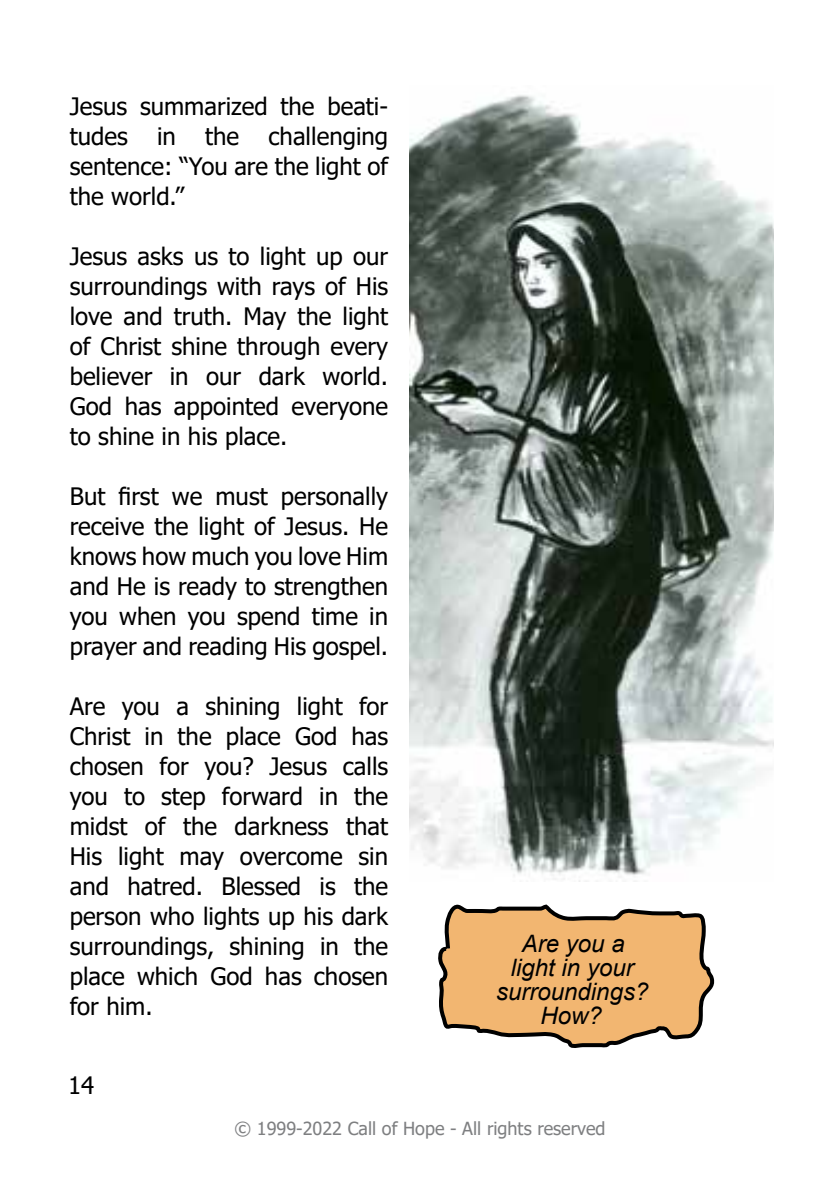
<style>
.page{position:relative;width:840px;height:1191px;background:#fff}
.page>*{position:absolute;margin:0;border:0;box-sizing:border-box;transform-origin:0 0}
.t1{font:24px/30px "Tahoma";color:#000;text-align:justify}
.t2{font:italic 24px/24px "Arial";color:#000;text-align:center}
.t3{font:18px "Tahoma";color:#7e7f81}
</style>
<div class="page">
<img style="left:409px;top:95px;width:364px;height:786px">
<svg style="left:438px;top:904px;width:277px;height:144px"></svg>
<p class="t1" style="left:70px;top:93px;width:320px">Jesus summarized the beati&shy;tudes in the challenging sentence: “You are the light of the world.”</p>
<p class="t1" style="left:70px;top:243px;width:320px">Jesus asks us to light up our surroundings with rays of His love and truth. May the light of Christ shine through every believer in our dark world.<br>God has appointed everyone to shine in his place.</p>
<p class="t1" style="left:70px;top:483px;width:320px">But first we must personally receive the light of Jesus. He knows how much you love Him and He is ready to strengthen you when you spend time in prayer and reading His gospel.</p>
<p class="t1" style="left:70px;top:693px;width:320px">Are you a shining light for Christ in the place God has chosen for you? Jesus calls you to step forward in the midst of the darkness that His light may overcome sin and hatred. Blessed is the person who lights up his dark surroundings, shining in the place which God has chosen for him.</p>
<p class="t1" style="left:68px;top:1071px;width:28px">14</p>
<p class="t2" style="left:496px;top:932px;width:154px">Are you a light in your surroundings?<br>How?</p>
<p class="t3" style="left:234px;top:1116px;width:372px">© 1999-2022 Call of Hope - All rights reserved</p>
</div>
